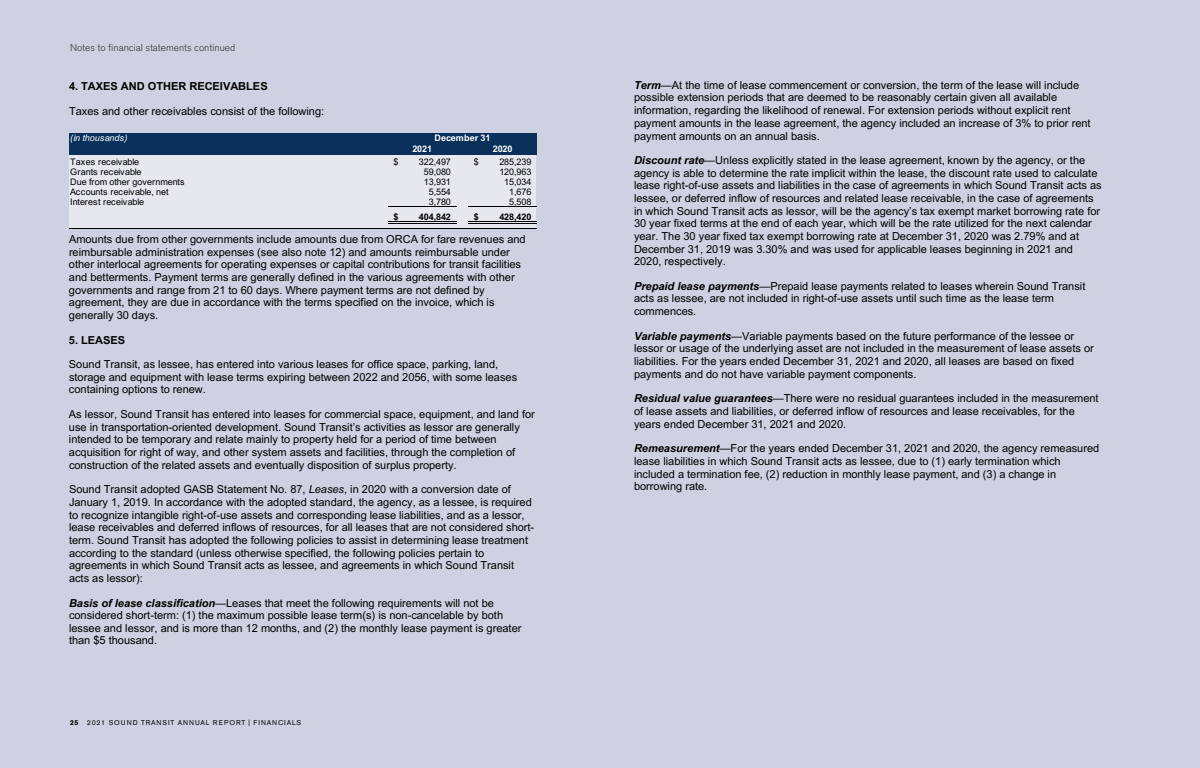
<style>
.page{position:relative;width:1200px;height:768px;background:#ced1e1}
.page>*{position:absolute;margin:0;border:0;box-sizing:border-box;transform-origin:0 0}
.t1{font:11px/12.7px "Arial";color:#000}
.t2{font:700 11px "Arial";color:#000}
.t3{font:300 10px "Akzidenz Grotesk Std";color:#333}
.t4{font:9px "Arial";letter-spacing:-.01em;color:#000}
.t5{font:9px "Calibri";letter-spacing:.015em;color:#000}
.t6{font:700 9px "Arial";letter-spacing:-.01em;color:#fff}
.t7{font:700 9px "Arial";letter-spacing:-.01em;color:#000}
.t8{font:italic 9px "Arial";letter-spacing:-.01em;color:#fff}
.t9{font:7px "Akzidenz Grotesk Std";letter-spacing:.125em;color:#000}
.s1{font-style:italic}
.s2{font-weight:700;font-style:italic}
.s3{font-weight:700}
</style>
<div class="page">
<div style="left:69px;top:133px;width:467px;height:95px;background:#e6e7ef"></div>
<div style="left:69px;top:133px;width:468px;height:22px;background:#083059"></div>
<hr style="left:388px;top:206px;width:69px;height:1px;background:#000">
<hr style="left:388px;top:221px;width:69px;height:1px;background:#000">
<hr style="left:388px;top:223px;width:69px;height:1px;background:#000">
<hr style="left:468px;top:206px;width:69px;height:1px;background:#000">
<hr style="left:468px;top:221px;width:69px;height:1px;background:#000">
<hr style="left:468px;top:223px;width:69px;height:1px;background:#000">
<hr style="left:69px;top:228px;width:468px;height:1px;background:#000">
<p class="t3" style="left:70px;top:41px;width:167px">Notes to financial statements continued</p>
<p class="t2" style="left:69px;top:78px;width:200px">4. TAXES AND OTHER RECEIVABLES</p>
<p class="t1" style="left:69px;top:105px;width:257px">Taxes and other receivables consist of the following:</p>
<p class="t8" style="left:70px;top:132px;width:59px">(in thousands)</p>
<p class="t6" style="left:435px;top:132px;width:57px">December 31</p>
<p class="t6" style="left:412px;top:143px;width:21px">2021</p>
<p class="t6" style="left:493px;top:143px;width:21px">2020</p>
<p class="t4" style="left:70px;top:156px;width:70px">Taxes receivable</p>
<p class="t4" style="left:393px;top:156px;width:7px">$</p>
<p class="t4" style="left:419px;top:156px;width:34px">322,497</p>
<p class="t4" style="left:474px;top:156px;width:7px">$</p>
<p class="t4" style="left:499px;top:156px;width:34px">285,239</p>
<p class="t4" style="left:70px;top:166px;width:73px">Grants receivable</p>
<p class="t4" style="left:424px;top:166px;width:29px">59,080</p>
<p class="t4" style="left:499px;top:166px;width:34px">120,963</p>
<p class="t4" style="left:70px;top:176px;width:116px">Due from other governments</p>
<p class="t4" style="left:424px;top:176px;width:29px">13,931</p>
<p class="t4" style="left:504px;top:176px;width:29px">15,034</p>
<p class="t4" style="left:70px;top:186px;width:100px">Accounts receivable, net</p>
<p class="t4" style="left:429px;top:186px;width:24px">5,554</p>
<p class="t4" style="left:509px;top:186px;width:24px">1,676</p>
<p class="t4" style="left:70px;top:195px;width:75px">Interest receivable</p>
<p class="t4" style="left:429px;top:195px;width:24px">3,780</p>
<p class="t4" style="left:509px;top:195px;width:24px">5,508</p>
<p class="t7" style="left:393px;top:210px;width:7px">$</p>
<p class="t7" style="left:419px;top:210px;width:34px">404,842</p>
<p class="t7" style="left:474px;top:210px;width:7px">$</p>
<p class="t7" style="left:499px;top:210px;width:34px">428,420</p>
<p class="t1" style="left:69px;top:233px;width:458px">Amounts due from other governments include amounts due from ORCA for fare revenues and reimbursable administration expenses (see also note 12) and amounts reimbursable under other interlocal agreements for operating expenses or capital contributions for transit facilities and betterments. Payment terms are generally defined in the various agreements with other governments and range from 21 to 60 days. Where payment terms are not defined by agreement, they are due in accordance with the terms specified on the invoice, which is generally 30 days.</p>
<p class="t2" style="left:69px;top:332px;width:58px">5. LEASES</p>
<p class="t1" style="left:69px;top:358px;width:450px">Sound Transit, as lessee, has entered into various leases for office space, parking, land, storage and equipment with lease terms expiring between 2022 and 2056, with some leases containing options to renew.</p>
<p class="t1" style="left:69px;top:408px;width:467px">As lessor, Sound Transit has entered into leases for commercial space, equipment, and land for use in transportation-oriented development. Sound Transit’s activities as lessor are generally intended to be temporary and relate mainly to property held for a period of time between acquisition for right of way, and other system assets and facilities, through the completion of construction of the related assets and eventually disposition of surplus property.</p>
<p class="t1" style="left:69px;top:483px;width:467px">Sound Transit adopted GASB Statement No. 87, <span class="s1">Leases</span>, in 2020 with a conversion date of January 1, 2019. In accordance with the adopted standard, the agency, as a lessee, is required to recognize intangible right-of-use assets and corresponding lease liabilities, and as a lessor, lease receivables and deferred inflows of resources, for all leases that are not considered short&shy;term. Sound Transit has adopted the following policies to assist in determining lease treatment according to the standard (unless otherwise specified, the following policies pertain to agreements in which Sound Transit acts as lessee, and agreements in which Sound Transit acts as lessor):</p>
<p class="t1" style="left:69px;top:596px;width:454px"><span class="s2">Basis of lease classification</span>—Leases that meet the following requirements will not be considered short-term: (1) the maximum possible lease term(s) is non-cancelable by both lessee and lessor, and is more than 12 months, and (2) the monthly lease payment is greater than $5 thousand.</p>
<p class="t5" style="left:69px;top:534px;width:384px">/Users/suarezt/Desktop/New financial/06. 2021 Note Tables to Financial Statements_Format.xlsx - N4-1</p>
<p class="t9" style="left:70px;top:719px;width:233px"><span class="s3">25</span> 2021 SOUND TRANSIT ANNUAL REPORT | FINANCIALS</p>
<p class="t1" style="left:634px;top:79px;width:458px"><span class="s2">Term</span>—At the time of lease commencement or conversion, the term of the lease will include possible extension periods that are deemed to be reasonably certain given all available information, regarding the likelihood of renewal. For extension periods without explicit rent payment amounts in the lease agreement, the agency included an increase of 3% to prior rent payment amounts on an annual basis.</p>
<p class="t1" style="left:634px;top:154px;width:469px"><span class="s2">Discount rate</span>—Unless explicitly stated in the lease agreement, known by the agency, or the agency is able to determine the rate implicit within the lease, the discount rate used to calculate lease right-of-use assets and liabilities in the case of agreements in which Sound Transit acts as lessee, or deferred inflow of resources and related lease receivable, in the case of agreements in which Sound Transit acts as lessor, will be the agency’s tax exempt market borrowing rate for 30 year fixed terms at the end of each year, which will be the rate utilized for the next calendar year. The 30 year fixed tax exempt borrowing rate at December 31, 2020 was 2.79% and at December 31, 2019 was 3.30% and was used for applicable leases beginning in 2021 and 2020, respectively.</p>
<p class="t1" style="left:634px;top:279px;width:453px"><span class="s2">Prepaid lease payments</span>—Prepaid lease payments related to leases wherein Sound Transit acts as lessee, are not included in right-of-use assets until such time as the lease term commences.</p>
<p class="t1" style="left:634px;top:330px;width:461px"><span class="s2">Variable payments</span>—Variable payments based on the future performance of the lessee or lessor or usage of the underlying asset are not included in the measurement of lease assets or liabilities. For the years ended December 31, 2021 and 2020, all leases are based on fixed payments and do not have variable payment components.</p>
<p class="t1" style="left:634px;top:392px;width:466px"><span class="s2">Residual value guarantees</span>—There were no residual guarantees included in the measurement of lease assets and liabilities, or deferred inflow of resources and lease receivables, for the years ended December 31, 2021 and 2020.</p>
<p class="t1" style="left:634px;top:442px;width:467px"><span class="s2">Remeasurement</span>—For the years ended December 31, 2021 and 2020, the agency remeasured lease liabilities in which Sound Transit acts as lessee, due to (1) early termination which included a termination fee, (2) reduction in monthly lease payment, and (3) a change in borrowing rate.</p>
</div>
